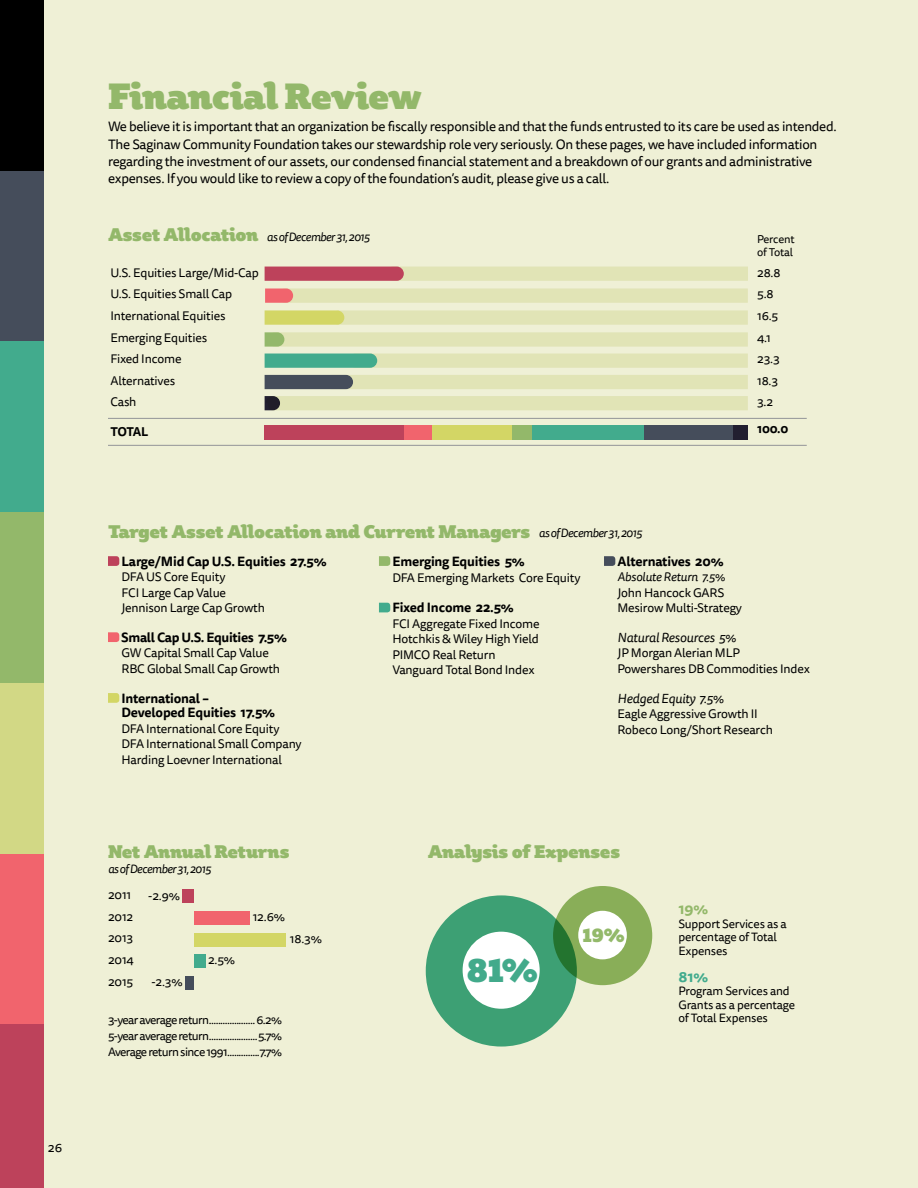
<style>
.page{position:relative;width:918px;height:1188px;background:#eff0d6}
.page>*{position:absolute;margin:0;border:0;box-sizing:border-box;transform-origin:0 0}
.t1{font:36px "Plume Ad";letter-spacing:-.02em;color:#93b86a}
.t2{font:32.55px "Plume Ad";color:#42aa8b}
.t3{font:18.9px "Plume Ad";color:#93b96a}
.t4{font:18px "Plume Ad";letter-spacing:-.02em;color:#93b86a}
.t5{font:700 15px "Tisa Sans Pro";color:#93b86a}
.t6{font:700 15px "Tisa Sans Pro";color:#42ab8d}
.t7{font:13.5px/17.2px "Tisa Sans Pro";letter-spacing:-.02em;color:#000}
.t8{font:700 13.2px/14.5px "Tisa Sans Pro";letter-spacing:-.015em;color:#000}
.t9{font:italic 13.2px "Tisa Sans Pro";letter-spacing:-.015em;color:#000}
.t10{font:12.75px "Tisa Sans Pro";color:#000}
.t11{font:12.3px/21.6px "Tisa Sans Pro";letter-spacing:-.015em;color:#000}
.t12{font:italic 12.3px "Tisa Sans Pro";letter-spacing:-.015em;color:#000}
.t13{font:700 12.3px "Tisa Sans Pro";letter-spacing:-.03em;color:#000}
.t14{font:12px/13.5px "Tisa Sans Pro";letter-spacing:-.015em;color:#000}
.t15{font:italic 12px "Tisa Sans Pro";letter-spacing:-.05em;color:#000}
.t16{font:11.25px/12.8px "Tisa Sans Pro";letter-spacing:-.015em;color:#000}
.s1{font-family:"Plume Ad";font-style:normal;font-size:18px;color:#93b86a}
.s2{font-family:"Tisa Sans Pro";font-style:italic;font-size:12px;color:#000}
</style>
<div class="page">
<div style="left:0;top:0;width:44px;height:211px;background:#000"></div>
<div style="left:0;top:171px;width:44px;height:211px;background:#454d5b"></div>
<div style="left:0;top:342px;width:44px;height:210px;background:#42ab8d"></div>
<div style="left:0;top:512px;width:44px;height:211px;background:#93b86a"></div>
<div style="left:0;top:683px;width:44px;height:211px;background:#d2d885"></div>
<div style="left:0;top:854px;width:44px;height:211px;background:#f1646d"></div>
<div style="left:0;top:1025px;width:44px;height:163px;background:#bd425b"></div>
<hr style="left:108px;top:418px;width:699px;height:1px;background:#939598">
<hr style="left:108px;top:445px;width:699px;height:1px;background:#939598">
<svg style="left:265px;top:267px;width:483px;height:14px;background:#d7b69c"></svg>
<div style="left:265px;top:396px;width:483px;height:14px;background:#e1e4b6"></div>
<div style="left:733px;top:425px;width:15px;height:14px;background:#221f30"></div>
<div style="left:644px;top:425px;width:89px;height:14px;background:#454d5b"></div>
<div style="left:531px;top:425px;width:113px;height:14px;background:#42ab8d"></div>
<div style="left:512px;top:425px;width:19px;height:14px;background:#93b86a"></div>
<div style="left:432px;top:425px;width:80px;height:14px;background:#d3d665"></div>
<div style="left:404px;top:425px;width:28px;height:14px;background:#f1646d"></div>
<div style="left:265px;top:425px;width:139px;height:14px;background:#bd425b"></div>
<div style="left:265px;top:289px;width:483px;height:14px;background:#e1e4b6"></div>
<svg style="left:265px;top:310px;width:483px;height:15px;background:#dfe2ab"></svg>
<svg style="left:265px;top:332px;width:483px;height:15px;background:#dee2b4"></svg>
<svg style="left:265px;top:354px;width:483px;height:14px;background:#bdd7ad"></svg>
<svg style="left:265px;top:375px;width:483px;height:14px;background:#c5c8a5"></svg>
<svg style="left:108px;top:556px;width:11px;height:10px"></svg>
<svg style="left:108px;top:632px;width:11px;height:10px"></svg>
<svg style="left:108px;top:693px;width:11px;height:10px"></svg>
<svg style="left:379px;top:556px;width:11px;height:10px"></svg>
<svg style="left:379px;top:603px;width:11px;height:9px"></svg>
<svg style="left:604px;top:556px;width:11px;height:10px"></svg>
<div style="left:194px;top:954px;width:11px;height:14px;background:#42ab8d"></div>
<div style="left:194px;top:933px;width:92px;height:14px;background:#d3d665"></div>
<div style="left:194px;top:912px;width:55px;height:13px;background:#f1646d"></div>
<div style="left:183px;top:889px;width:11px;height:14px;background:#bd425b"></div>
<div style="left:186px;top:976px;width:8px;height:13px;background:#454d5b"></div>
<div style="left:553px;top:886px;width:99px;height:99px;background:#89ae58;border-radius:50%"></div>
<div style="left:578px;top:911px;width:49px;height:48px;background:#fff;border-radius:50%"></div>
<svg style="left:426px;top:895px;width:151px;height:152px;background:#3d9e71"></svg>
<div style="left:463px;top:932px;width:77px;height:77px;background:#fff;border-radius:50%"></div>
<p class="t10" style="left:48px;top:1139px;width:16px">26</p>
<h1 class="t1" style="left:108px;top:73px;width:316px">Financial Review</h1>
<p class="t7" style="left:108px;top:118px;width:730px">We believe it is important that an organization be fiscally responsible and that the funds entrusted to its care be used as intended.<br>The Saginaw Community Foundation takes our stewardship role very seriously. On these pages, we have included information regarding the investment of our assets, our condensed financial statement and a breakdown of our grants and administrative expenses. If you would like to review a copy of the foundation’s audit, please give us a call.</p>
<p class="t15" style="left:108px;top:228px;width:264px"><span class="s1">Asset Allocation</span> as of December 31, 2015</p>
<p class="t11" style="left:110px;top:262px;width:150px">U.S. Equities Large/Mid-Cap<br>U.S. Equities Small Cap<br>International Equities<br>Emerging Equities<br>Fixed Income<br>Alternatives<br>Cash</p>
<p class="t13" style="left:110px;top:422px;width:39px">TOTAL</p>
<p class="t16" style="left:757px;top:233px;width:39px">Percent of Total</p>
<p class="t11" style="left:757px;top:262px;width:25px">28.8<br>5.8<br>16.5<br>4.1<br>23.3<br>18.3<br>3.2</p>
<p class="t13" style="left:757px;top:420px;width:33px">100.0</p>
<h3 class="t4" style="left:108px;top:520px;width:536px">Target Asset Allocation and Current Managers <span class="s2">as of December 31, 2015</span></h3>
<p class="t8" style="left:121px;top:554px;width:207px">Large/Mid Cap U.S. Equities 27.5%</p>
<p class="t11" style="left:122px;top:570px;width:145px;line-height:15.3px">DFA US Core Equity<br>FCI Large Cap Value<br>Jennison Large Cap Growth</p>
<p class="t8" style="left:121px;top:630px;width:167px">Small Cap U.S. Equities 7.5%</p>
<p class="t11" style="left:122px;top:646px;width:160px;line-height:15.3px">GW Capital Small Cap Value<br>RBC Global Small Cap Growth</p>
<p class="t8" style="left:121px;top:691px;width:155px">International –<br>Developed Equities 17.5%</p>
<p class="t11" style="left:122px;top:721px;width:182px;line-height:15.3px">DFA International Core Equity<br>DFA International Small Company<br>Harding Loevner International</p>
<p class="t8" style="left:392px;top:554px;width:134px">Emerging Equities 5%</p>
<p class="t11" style="left:392px;top:568px;width:189px">DFA Emerging Markets Core Equity</p>
<p class="t8" style="left:392px;top:601px;width:123px">Fixed Income 22.5%</p>
<p class="t11" style="left:392px;top:616px;width:149px;line-height:15.3px">FCI Aggregate Fixed Income<br>Hotchkis &amp; Wiley High Yield<br>PIMCO Real Return<br>Vanguard Total Bond Index</p>
<p class="t8" style="left:617px;top:554px;width:108px">Alternatives 20%</p>
<p class="t12" style="left:618px;top:569px;width:109px">Absolute Return 7.5%</p>
<p class="t11" style="left:618px;top:585px;width:126px;line-height:15.3px">John Hancock GARS<br>Mesirow Multi-Strategy</p>
<p class="t9" style="left:618px;top:629px;width:120px">Natural Resources 5%</p>
<p class="t11" style="left:618px;top:646px;width:194px;line-height:15.3px">JP Morgan Alerian MLP<br>Powershares DB Commodities Index</p>
<p class="t9" style="left:618px;top:689px;width:108px">Hedged Equity 7.5%</p>
<p class="t11" style="left:618px;top:707px;width:157px;line-height:15.3px">Eagle Aggressive Growth II<br>Robeco Long/Short Research</p>
<h3 class="t4" style="left:108px;top:840px;width:183px">Net Annual Returns</h3>
<p class="t15" style="left:108px;top:861px;width:105px">as of December 31, 2015</p>
<p class="t11" style="left:108px;top:884px;width:27px">2011<br>2012<br>2013<br>2014<br>2015</p>
<p class="t11" style="left:148px;top:885px;width:33px">-2.9%</p>
<p class="t11" style="left:152px;top:972px;width:33px">-2.3%</p>
<p class="t11" style="left:208px;top:949px;width:29px">2.5%</p>
<p class="t11" style="left:253px;top:907px;width:34px">12.6%</p>
<p class="t11" style="left:290px;top:928px;width:34px">18.3%</p>
<p class="t14" style="left:108px;top:1013px;width:175px;line-height:15.8px;text-align:justify">3-year average return....................6.2% 5-year average return.....................5.7% Average return since 1991..............7.7%</p>
<h3 class="t4" style="left:428px;top:840px;width:194px">Analysis of Expenses</h3>
<h2 class="t2" style="left:467px;top:950px;width:73px">81%</h2>
<h3 class="t3" style="left:582px;top:923px;width:44px">19%</h3>
<p class="t5" style="left:678px;top:898px;width:31px">19%</p>
<p class="t14" style="left:678px;top:917px;width:110px">Support Services as a percentage of Total<br>Expenses</p>
<p class="t6" style="left:678px;top:965px;width:31px">81%</p>
<p class="t14" style="left:678px;top:984px;width:118px">Program Services and<br>Grants as a percentage of Total Expenses</p>
</div>
